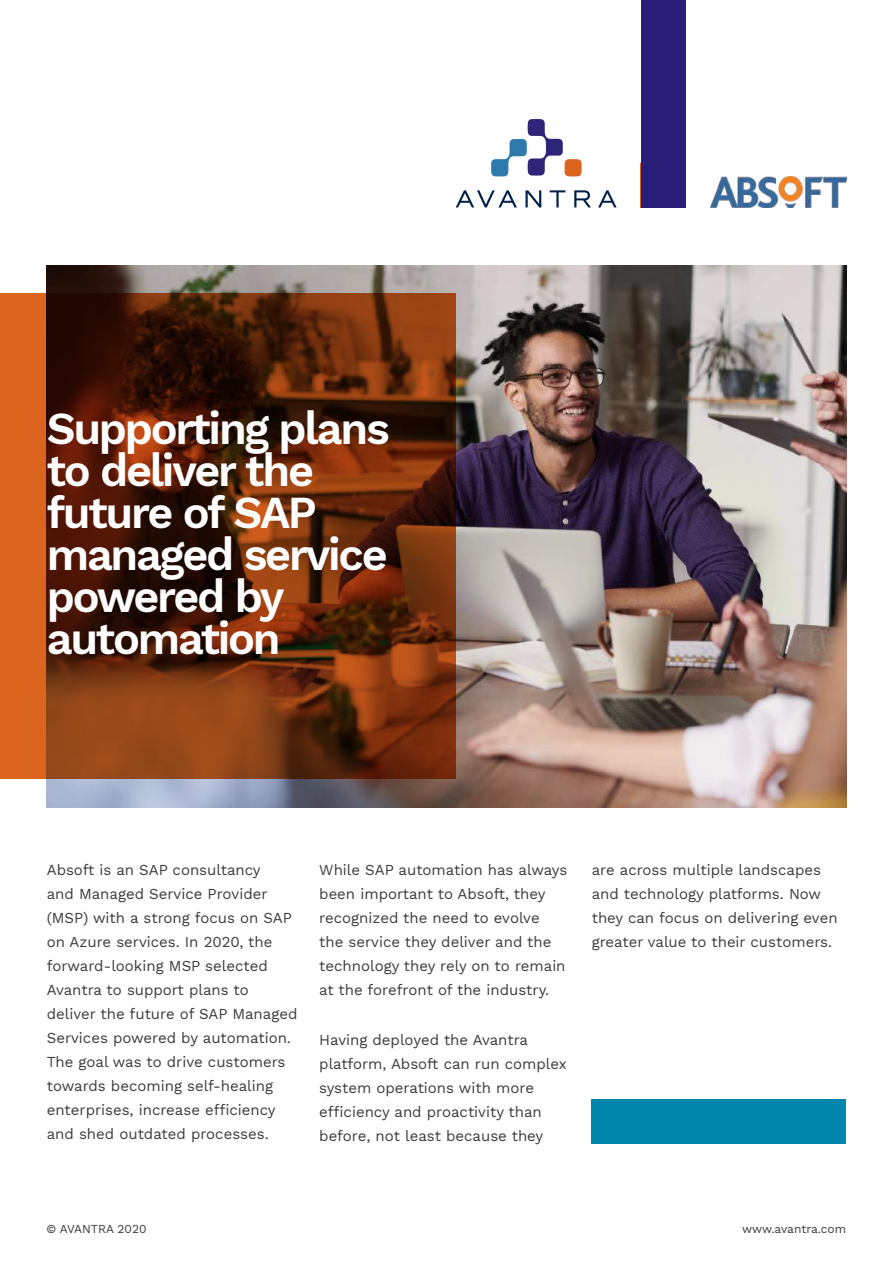
<style>
.page{position:relative;width:893px;height:1263px;background:#fff}
.page>*{position:absolute;margin:0;border:0;box-sizing:border-box;transform-origin:0 0}
.t1{font:600 45px/42px "Work Sans";letter-spacing:-.05em;color:#fff}
.t2{font:15px/24px "Work Sans";color:#3c3c3b}
.t3{font:12px "Work Sans";color:#3c3c3b}
</style>
<div class="page">
<img style="left:47px;top:265px;width:799px;height:542px">
<svg style="left:0;top:293px;width:455px;height:486px;background:#6b2c0d"></svg>
<svg style="left:491px;top:119px;width:91px;height:57px"></svg>
<svg style="left:456px;top:190px;width:61px;height:17px"></svg>
<svg style="left:525px;top:190px;width:16px;height:17px"></svg>
<svg style="left:550px;top:190px;width:15px;height:17px"></svg>
<svg style="left:574px;top:190px;width:17px;height:17px"></svg>
<svg style="left:598px;top:190px;width:19px;height:17px"></svg>
<img style="left:710px;top:177px;width:136px;height:30px">
<div style="left:641px;top:0;width:44px;height:207px;background:#291e77"></div>
<div style="left:592px;top:1100px;width:254px;height:44px;background:#0086ac"></div>
<h1 class="t1" style="left:47px;top:406px;width:345px">Supporting plans to deliver the future of SAP managed service powered by automation</h1>
<p class="t2" style="left:47px;top:857px;width:252px">Absoft is an SAP consultancy<br>and Managed Service Provider (MSP) with a strong focus on SAP on Azure services. In 2020, the forward-looking MSP selected<br>Avantra to support plans to deliver the future of SAP Managed<br>Services powered by automation.<br>The goal was to drive customers towards becoming self-healing enterprises, increase efficiency and shed outdated processes.</p>
<p class="t2" style="left:319px;top:857px;width:250px">While SAP automation has always been important to Absoft, they recognized the need to evolve the service they deliver and the technology they rely on to remain at the forefront of the industry.</p>
<p class="t2" style="left:319px;top:1027px;width:249px">Having deployed the Avantra platform, Absoft can run complex system operations with more efficiency and proactivity than before, not least because they</p>
<p class="t2" style="left:592px;top:857px;width:247px">are across multiple landscapes and technology platforms. Now they can focus on delivering even greater value to their customers.</p>
<p class="t3" style="left:46px;top:1219px;width:102px">© AVANTRA 2020</p>
<p class="t3" style="left:742px;top:1219px;width:105px">www.avantra.com</p>
</div>
